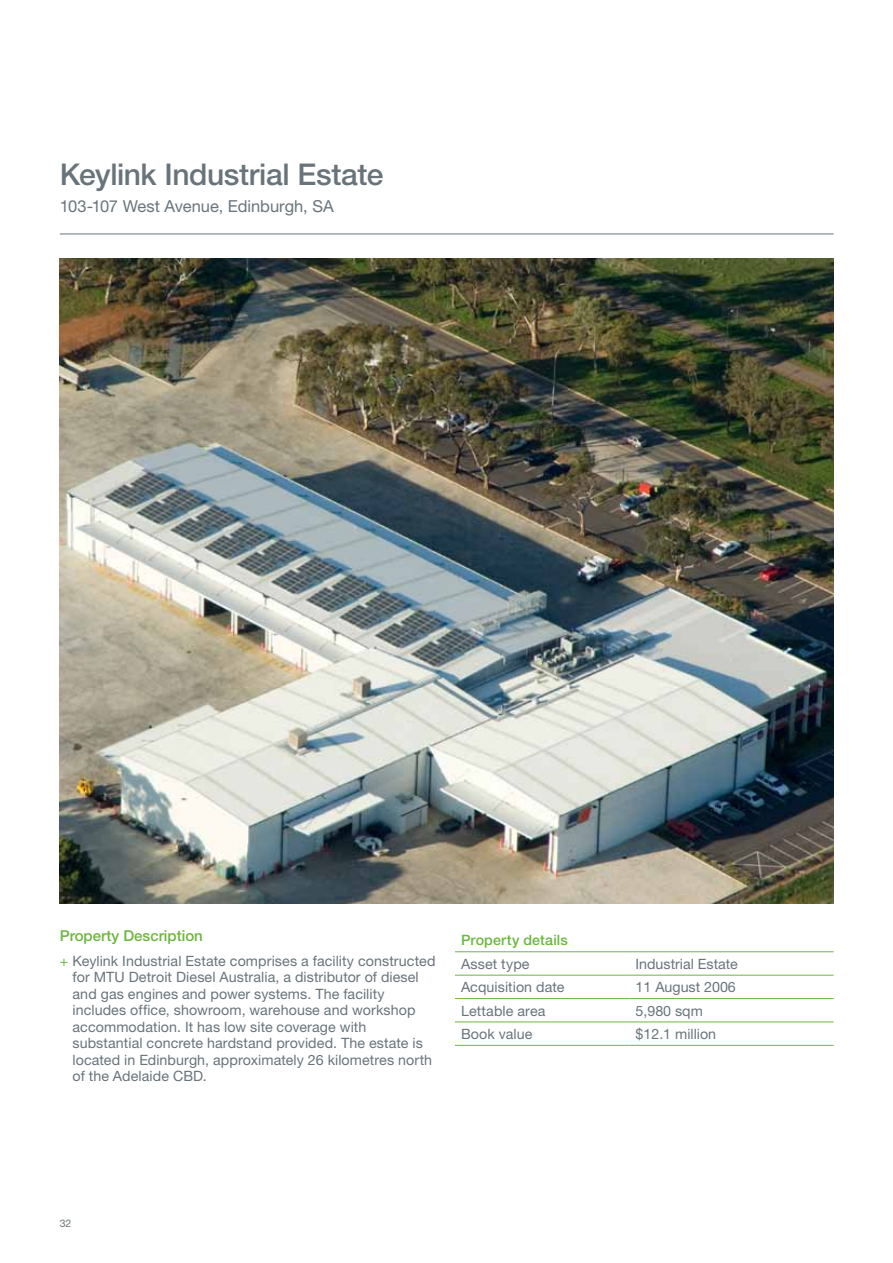
<style>
.page{position:relative;width:893px;height:1263px;background:#fff}
.page>*{position:absolute;margin:0;border:0;box-sizing:border-box;transform-origin:0 0}
.t1{font:500 30px "Helvetica Neue";letter-spacing:-.015em;color:#69747a}
.t2{font:16.5px "Helvetica Neue";color:#69747a}
.t3{font:500 15px "Helvetica Neue";color:#6cb641}
.t4{font:14.25px/16.5px "Helvetica Neue";letter-spacing:.005em;color:#69747a}
.t5{font:500 14.25px "Helvetica Neue";letter-spacing:.01em;color:#6cb641}
.t6{font:10.5px "Helvetica Neue";color:#69747a}
.s1{color:#6cb641}
</style>
<div class="page">
<hr style="left:60px;top:234px;width:774px;height:1px;background:#69747a">
<img style="left:60px;top:258px;width:774px;height:645px">
<hr style="left:455px;top:951px;width:175px;height:1px;background:#6cb641">
<hr style="left:630px;top:951px;width:204px;height:1px;background:#6cb641">
<hr style="left:455px;top:975px;width:175px;height:1px;background:#6cb641">
<hr style="left:630px;top:975px;width:204px;height:1px;background:#6cb641">
<hr style="left:455px;top:998px;width:175px;height:1px;background:#6cb641">
<hr style="left:630px;top:998px;width:204px;height:1px;background:#6cb641">
<hr style="left:455px;top:1022px;width:175px;height:1px;background:#6cb641">
<hr style="left:630px;top:1022px;width:204px;height:1px;background:#6cb641">
<hr style="left:455px;top:1045px;width:175px;height:1px;background:#6cb641">
<hr style="left:630px;top:1045px;width:204px;height:1px;background:#6cb641">
<h1 class="t1" style="left:60px;top:157px;width:325px">Keylink Industrial Estate</h1>
<p class="t2" style="left:60px;top:197px;width:276px">103-107 West Avenue, Edinburgh, SA</p>
<p class="t3" style="left:60px;top:926px;width:145px">Property Description</p>
<p class="t4" style="left:72px;top:952px;width:364px;text-indent:-13px"><span class="s1">+</span> Keylink Industrial Estate comprises a facility constructed for MTU Detroit Diesel Australia, a distributor of diesel and gas engines and power systems. The facility includes office, showroom, warehouse and workshop accommodation. It has low site coverage with substantial concrete hardstand provided. The estate is located in Edinburgh, approximately 26 kilometres north of the Adelaide CBD.</p>
<p class="t5" style="left:461px;top:932px;width:108px">Property details</p>
<p class="t4" style="left:461px;top:955px;width:70px">Asset type</p>
<p class="t4" style="left:636px;top:955px;width:104px">Industrial Estate</p>
<p class="t4" style="left:461px;top:979px;width:105px">Acquisition date</p>
<p class="t4" style="left:636px;top:979px;width:102px">11 August 2006</p>
<p class="t4" style="left:461px;top:1002px;width:86px">Lettable area</p>
<p class="t4" style="left:636px;top:1002px;width:69px">5,980 sqm</p>
<p class="t4" style="left:461px;top:1025px;width:73px">Book value</p>
<p class="t4" style="left:636px;top:1025px;width:82px">$12.1 million</p>
<p class="t6" style="left:60px;top:1217px;width:13px">32</p>
</div>
